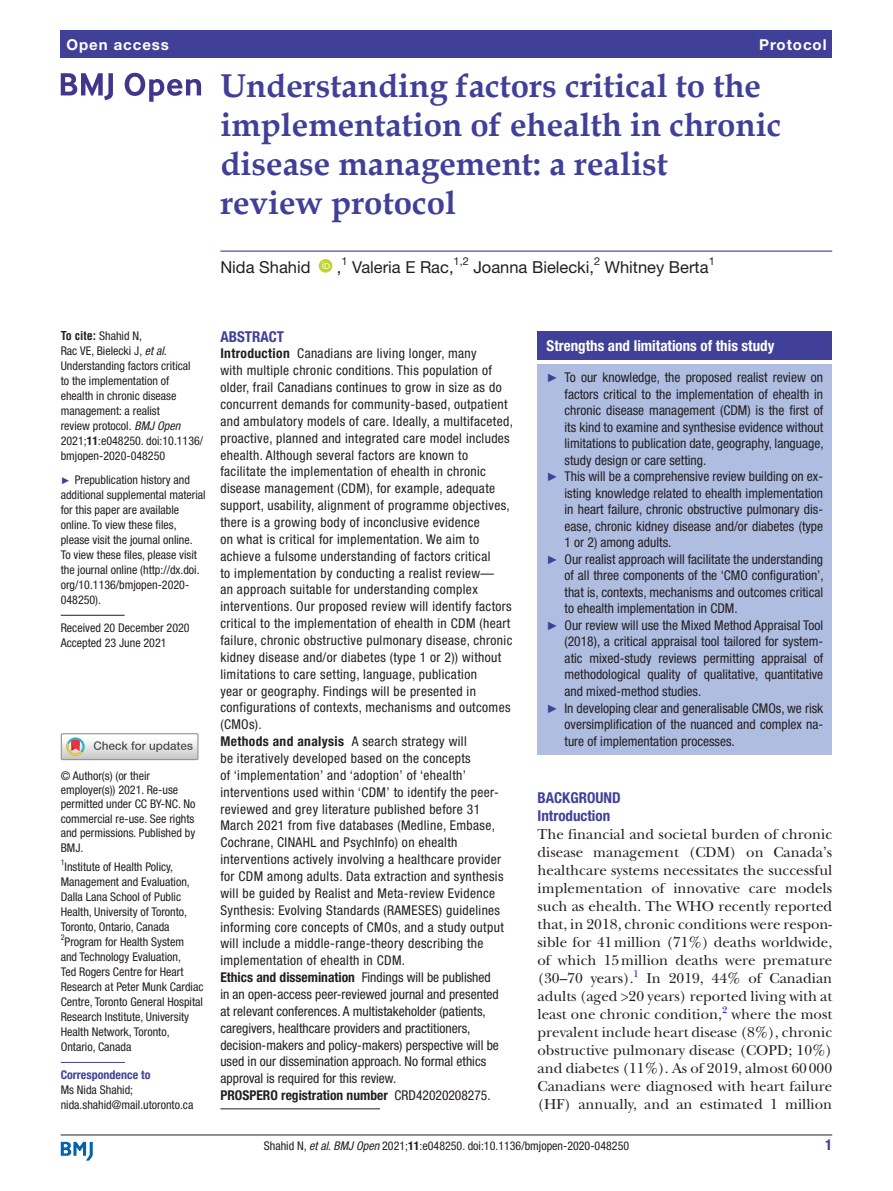
<style>
.page{position:relative;width:893px;height:1191px;background:#fff}
.page>*{position:absolute;margin:0;border:0;box-sizing:border-box;transform-origin:0 0}
.t1{font:700 33px/39px "Book Antiqua";color:#414099}
.t2{font:16.5px "Helvetica Neue LT Std";color:#231f20}
.t3{font:15px/18px "New Baskerville";color:#231f20;text-align:justify}
.t4{font:700 condensed 15px "Helvetica Neue LT Std";color:#fff}
.t5{font:700 condensed 15px/18px "Helvetica Neue LT Std";color:#414099}
.t6{font:700 15px "Helvetica Neue LT Std";letter-spacing:.065em;color:#fff}
.t7{font:condensed 13.5px/16.8px "Helvetica Neue LT Std";letter-spacing:.025em;color:#231f20}
.t8{font:condensed 13.5px "Helvetica Neue LT Std";color:#231f20}
.t9{font:condensed 12px/15px "Helvetica Neue LT Std";color:#231f20}
.t10{font:700 condensed 12px "Helvetica Neue LT Std";color:#414099}
.t11{font:10.95px "Helvetica Neue LT Std";color:#231f20}
.t12{font:9.9px "New Baskerville";color:#00f}
.t13{font:condensed 7.95px "Helvetica Neue LT Std";color:#231f20}
.s1{font-family:"Helvetica LT Std";font-weight:700}
.s2{font-style:italic}
.s3{font-weight:700}
.s4{font-family:"Arial";font-stretch:normal;font-size:9.75px;color:#414099}
.s5{font-family:"Arial";font-stretch:normal;font-size:12px;color:#414099}
</style>
<div class="page">
<hr style="left:61px;top:1134px;width:771px;height:1px;background:#231f20">
<svg style="left:61px;top:1141px;width:32px;height:19px"></svg>
<div style="left:61px;top:31px;width:771px;height:27px;background:#414099"></div>
<hr style="left:220px;top:250px;width:612px;height:2px;background:#414099">
<svg style="left:319px;top:259px;width:13px;height:14px"></svg>
<hr style="left:61px;top:615px;width:64px;height:1px;background:#231f20">
<hr style="left:61px;top:1062px;width:64px;height:1px;background:#414099">
<svg style="left:61px;top:73px;width:52px;height:27px"></svg>
<svg style="left:125px;top:73px;width:76px;height:29px"></svg>
<div style="left:61px;top:733px;width:138px;height:27px;border:1px solid #969090"></div>
<svg style="left:61px;top:733px;width:137px;height:26px"></svg>
<hr style="left:220px;top:1108px;width:160px;height:1px;background:#231f20">
<div style="left:538px;top:331px;width:294px;height:29px;background:#414099"></div>
<div style="left:538px;top:364px;width:294px;height:390px;background:#afbde1"></div>
<p class="t6" style="left:66px;top:35px;width:104px">Open access</p>
<p class="t6" style="left:759px;top:35px;width:69px">Protocol</p>
<h1 class="t1" style="left:220px;top:66px;width:562px">Understanding factors critical to the implementation of ehealth in chronic disease management: a realist<br>review protocol</h1>
<p class="t2" style="left:220px;top:257px;width:92px">Nida Shahid</p>
<p class="t2" style="left:337px;top:257px;width:6px">,</p>
<p class="t11" style="left:341px;top:255px;width:8px">1</p>
<p class="t2" style="left:352px;top:257px;width:103px">Valeria E Rac,</p>
<p class="t11" style="left:454px;top:255px;width:17px">1,2</p>
<p class="t2" style="left:473px;top:257px;width:122px">Joanna Bielecki,</p>
<p class="t11" style="left:594px;top:255px;width:8px">2</p>
<p class="t2" style="left:605px;top:257px;width:105px">Whitney Berta</p>
<p class="t11" style="left:709px;top:255px;width:8px">1</p>
<p class="t9" style="left:61px;top:328px;width:144px"><span class="s1">To cite:</span> Shahid N,<br>Rac VE, Bielecki J, <span class="s2">et al</span>.<br>Understanding factors critical<br>to the implementation of ehealth in chronic disease management: a realist<br>review protocol. <span class="s2">BMJ Open<br></span>2021;<span class="s3">11</span>:e048250. doi:10.1136/ bmjopen-2020-048250</p>
<p class="t9" style="left:61px;top:472px;width:146px"><span class="s4">►</span> Prepublication history and additional supplemental material for this paper are available online. To view these files, please visit the journal online.<br>To view these files, please visit the journal online (http://dx.doi. org/10.1136/bmjopen-2020-<br>048250).</p>
<p class="t9" style="left:61px;top:620px;width:130px">Received 20 December 2020<br>Accepted 23 June 2021</p>
<p class="t9" style="left:61px;top:768px;width:136px;line-height:14.4px">© Author(s) (or their employer(s)) 2021. Re-use permitted under CC BY-NC. No commercial re-use. See rights and permissions. Published by<br>BMJ.</p>
<p class="t13" style="left:61px;top:858px;width:5px">1</p>
<p class="t9" style="left:61px;top:859px;width:131px;text-indent:4px">Institute of Health Policy,<br>Management and Evaluation,<br>Dalla Lana School of Public<br>Health, University of Toronto,<br>Toronto, Ontario, Canada</p>
<p class="t13" style="left:61px;top:933px;width:5px">2</p>
<p class="t9" style="left:61px;top:934px;width:144px;text-indent:4px">Program for Health System and Technology Evaluation,<br>Ted Rogers Centre for Heart<br>Research at Peter Munk Cardiac<br>Centre, Toronto General Hospital<br>Research Institute, University<br>Health Network, Toronto,<br>Ontario, Canada</p>
<p class="t10" style="left:61px;top:1067px;width:91px">Correspondence to</p>
<p class="t9" style="left:61px;top:1082px;width:134px">Ms Nida Shahid; nida.shahid@mail.utoronto.ca</p>
<p class="t5" style="left:220px;top:327px;width:65px">ABSTRACT</p>
<p class="t7" style="left:220px;top:345px;width:294px"><span class="s3">Introduction</span> Canadians are living longer, many<br>with multiple chronic conditions. This population of older, frail Canadians continues to grow in size as do concurrent demands for community-based, outpatient and ambulatory models of care. Ideally, a multifaceted, proactive, planned and integrated care model includes ehealth. Although several factors are known to facilitate the implementation of ehealth in chronic disease management (CDM), for example, adequate support, usability, alignment of programme objectives, there is a growing body of inconclusive evidence<br>on what is critical for implementation. We aim to achieve a fulsome understanding of factors critical<br>to implementation by conducting a realist review—<br>an approach suitable for understanding complex interventions. Our proposed review will identify factors critical to the implementation of ehealth in CDM (heart failure, chronic obstructive pulmonary disease, chronic kidney disease and/or diabetes (type 1 or 2)) without limitations to care setting, language, publication<br>year or geography. Findings will be presented in configurations of contexts, mechanisms and outcomes (CMOs).<br><span class="s3">Methods and analysis</span> A search strategy will<br>be iteratively developed based on the concepts<br>of ‘implementation’ and ‘adoption’ of ‘ehealth’ interventions used within ‘CDM’ to identify the peer&shy;reviewed and grey literature published before 31<br>March 2021 from five databases (Medline, Embase, Cochrane, CINAHL and PsychInfo) on ehealth interventions actively involving a healthcare provider for CDM among adults. Data extraction and synthesis will be guided by Realist and Meta-review Evidence Synthesis: Evolving Standards (RAMESES) guidelines informing core concepts of CMOs, and a study output will include a middle-range-theory describing the implementation of ehealth in CDM.<br><span class="s3">Ethics and dissemination</span> Findings will be published<br>in an open-access peer-reviewed journal and presented<br>at relevant conferences. A multistakeholder (patients, caregivers, healthcare providers and practitioners, decision-makers and policy-makers) perspective will be used in our dissemination approach. No formal ethics approval is required for this review.<br><span class="s3">PROSPERO registration number</span> CRD42020208275.</p>
<p class="t4" style="left:547px;top:336px;width:229px">Strengths and limitations of this study</p>
<p class="t8" style="left:547px;top:370px;width:278px"><span class="s5">►</span> To our knowledge, the proposed realist review on</p>
<p class="t8" style="left:565px;top:386px;width:260px">factors critical to the implementation of ehealth in</p>
<p class="t8" style="left:565px;top:403px;width:260px">chronic disease management (CDM) is the first of</p>
<p class="t8" style="left:565px;top:419px;width:260px">its kind to examine and synthesise evidence without</p>
<p class="t8" style="left:565px;top:436px;width:261px">limitations to publication date, geography, language,</p>
<p class="t8" style="left:565px;top:452px;width:143px">study design or care setting.</p>
<p class="t8" style="left:547px;top:469px;width:278px"><span class="s5">►</span> This will be a comprehensive review building on ex-</p>
<p class="t8" style="left:565px;top:485px;width:260px">isting knowledge related to ehealth implementation</p>
<p class="t8" style="left:565px;top:502px;width:260px">in heart failure, chronic obstructive pulmonary dis-</p>
<p class="t8" style="left:565px;top:518px;width:260px">ease, chronic kidney disease and/or diabetes (type</p>
<p class="t8" style="left:565px;top:535px;width:108px">1 or 2) among adults.</p>
<p class="t8" style="left:547px;top:551px;width:278px"><span class="s5">►</span> Our realist approach will facilitate the understanding</p>
<p class="t8" style="left:565px;top:568px;width:261px">of all three components of the ‘CMO configuration’,</p>
<p class="t8" style="left:565px;top:584px;width:260px">that is, contexts, mechanisms and outcomes critical</p>
<p class="t8" style="left:565px;top:601px;width:175px">to ehealth implementation in CDM.</p>
<p class="t8" style="left:547px;top:617px;width:278px"><span class="s5">►</span> Our review will use the Mixed Method Appraisal Tool</p>
<p class="t8" style="left:565px;top:634px;width:260px">(2018), a critical appraisal tool tailored for system-</p>
<p class="t8" style="left:565px;top:650px;width:260px">atic mixed-study reviews permitting appraisal of</p>
<p class="t8" style="left:565px;top:667px;width:260px">methodological quality of qualitative, quantitative</p>
<p class="t8" style="left:565px;top:683px;width:138px">and mixed-method studies.</p>
<p class="t8" style="left:547px;top:700px;width:278px"><span class="s5">►</span> In developing clear and generalisable CMOs, we risk</p>
<p class="t8" style="left:565px;top:716px;width:260px">oversimplification of the nuanced and complex na-</p>
<p class="t8" style="left:565px;top:733px;width:172px">ture of implementation processes.</p>
<p class="t5" style="left:538px;top:788px;width:85px">BACKGROUND<br>Introduction</p>
<p class="t3" style="left:538px;top:825px;width:296px">The financial and societal burden of chronic disease management (CDM) on Canada’s healthcare systems necessitates the successful implementation of innovative care models such as ehealth. The WHO recently reported that, in 2018, chronic conditions were respon&shy;sible for 41million (71%) deaths worldwide, of which 15million deaths were premature (30–70 years).</p>
<p class="t12" style="left:634px;top:967px;width:7px">1</p>
<p class="t3" style="left:538px;top:969px;width:296px;text-indent:109px">In 2019, 44% of Canadian adults (aged &gt;20 years) reported living with at least one chronic condition,<sup>2</sup> where the most prevalent include heart disease (8%), chronic obstructive pulmonary disease (COPD; 10%) and diabetes (11%). As of 2019, almost 60000<br>Canadians were diagnosed with heart failure (HF) annually, and an estimated 1 million</p>
<p class="t9" style="left:264px;top:1137px;width:367px">Shahid N, <span class="s2">et al</span>. <span class="s2">BMJ Open</span> 2021;<span class="s3">11</span>:e048250. doi:10.1136/bmjopen-2020-048250</p>
<p class="t5" style="left:825px;top:1135px;width:9px">1</p>
</div>
